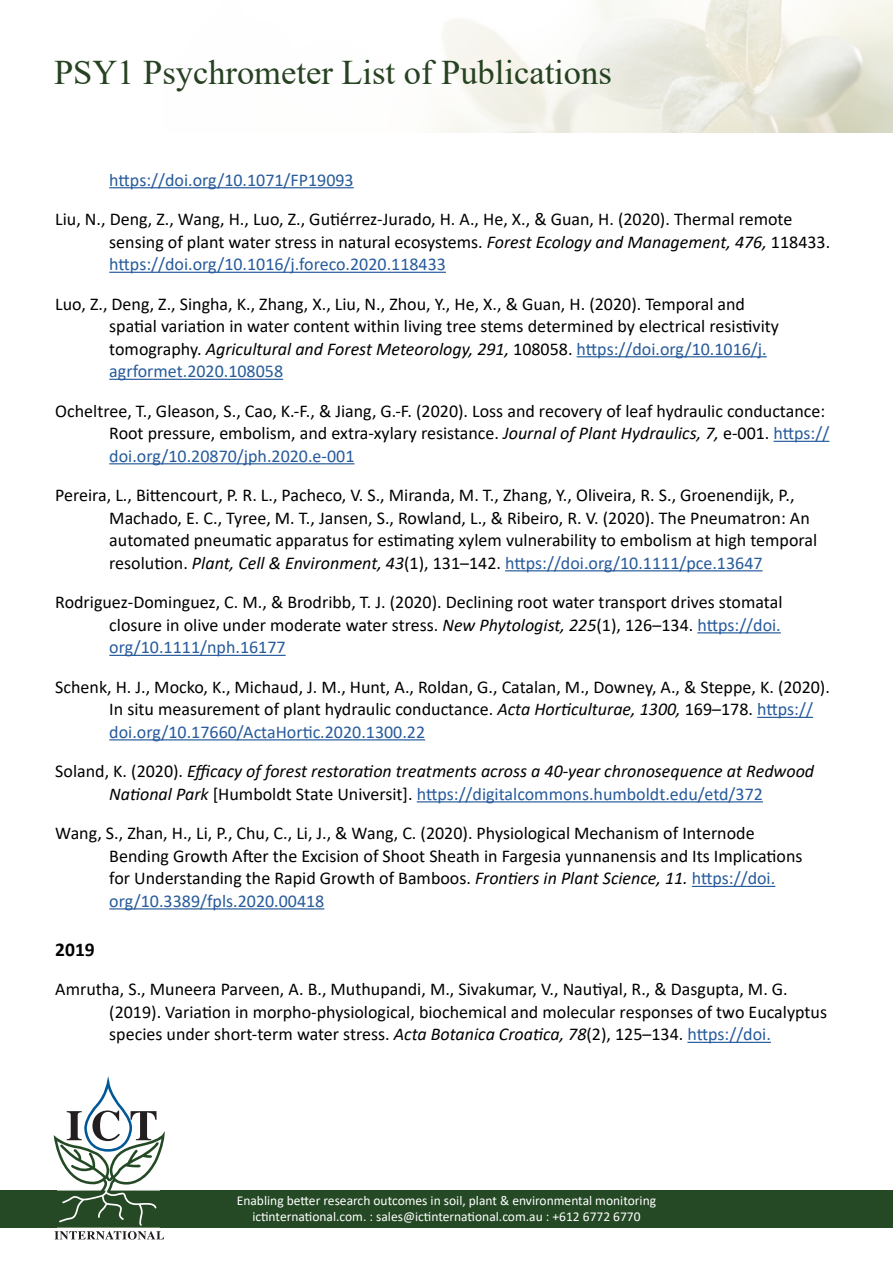
<style>
.page{position:relative;width:893px;height:1263px;background:#fff}
.page>*{position:absolute;margin:0;border:0;box-sizing:border-box;transform-origin:0 0}
.t1{font:34.5px "Times New Roman";color:#264221}
.H2-Body-Bo-not-TOC{font:700 19.5px "Calibri";color:#000}
.t2{font:18px/22.5px "Calibri";color:#000}
.t3{font:italic 18px/22.5px "Calibri";color:#000;text-align:center}
.t4{font:18px "Calibri";color:#275b9b}
.t5{font:13.5px/16.2px "Calibri";color:#fff;text-align:center}
.s1{font-style:italic}
.s2{color:#275b9b}
.s3{font-style:normal}
.s4{font-style:normal;color:#275b9b}
</style>
<div class="page">
<hr style="left:109px;top:187px;width:245px;height:1px;background:#275b9b">
<hr style="left:109px;top:272px;width:337px;height:1px;background:#275b9b">
<hr style="left:577px;top:356px;width:190px;height:1px;background:#275b9b">
<hr style="left:109px;top:379px;width:174px;height:1px;background:#275b9b">
<hr style="left:773px;top:441px;width:56px;height:1px;background:#275b9b">
<hr style="left:109px;top:463px;width:245px;height:1px;background:#275b9b">
<hr style="left:505px;top:570px;width:258px;height:1px;background:#275b9b">
<hr style="left:697px;top:632px;width:84px;height:1px;background:#275b9b">
<hr style="left:109px;top:655px;width:177px;height:1px;background:#275b9b">
<hr style="left:757px;top:717px;width:56px;height:1px;background:#275b9b">
<hr style="left:109px;top:739px;width:316px;height:1px;background:#275b9b">
<hr style="left:417px;top:801px;width:346px;height:1px;background:#275b9b">
<hr style="left:692px;top:886px;width:83px;height:1px;background:#275b9b">
<hr style="left:109px;top:908px;width:215px;height:1px;background:#275b9b">
<hr style="left:687px;top:1042px;width:84px;height:1px;background:#275b9b">
<img style="left:437px;top:0;width:456px;height:132px">
<svg style="left:54px;top:1076px;width:111px;height:163px"></svg>
<div style="left:160px;top:1190px;width:733px;height:38px;background:#244924"></div>
<div style="left:0;top:1190px;width:57px;height:38px;background:#244924"></div>
<h1 class="t1" style="left:54px;top:48px;width:559px">PSY1 Psychrometer List of Publications</h1>
<p class="t4" style="left:109px;top:167px;width:246px">https://doi.org/10.1071/FP19093</p>
<p class="t2" style="left:109px;top:208px;width:722px;text-indent:-54px">Liu, N., Deng, Z., Wang, H., Luo, Z., Gutiérrez-Jurado, H. A., He, X., &amp; Guan, H. (2020). Thermal remote sensing of plant water stress in natural ecosystems. <span class="s1">Forest Ecology and Management, 476,</span> 118433. <span class="s2">https://doi.org/10.1016/j.foreco.2020.118433</span></p>
<p class="t2" style="left:109px;top:292px;width:671px;text-indent:-54px">Luo, Z., Deng, Z., Singha, K., Zhang, X., Liu, N., Zhou, Y., He, X., &amp; Guan, H. (2020). Temporal and spatial variation in water content within living tree stems determined by electrical resistivity tomography. <span class="s1">Agricultural and Forest Meteorology, 291,</span> 108058. <span class="s2">https://doi.org/10.1016/j. agrformet.2020.108058</span></p>
<p class="t2" style="left:109px;top:399px;width:722px;text-indent:-54px">Ocheltree, T., Gleason, S., Cao, K.-F., &amp; Jiang, G.-F. (2020). Loss and recovery of leaf hydraulic conductance:<br>Root pressure, embolism, and extra-xylary resistance. <span class="s1">Journal of Plant Hydraulics, 7,</span> e-001. <span class="s2">https:// doi.org/10.20870/jph.2020.e-001</span></p>
<p class="t2" style="left:109px;top:484px;width:709px;text-indent:-54px">Pereira, L., Bittencourt, P. R. L., Pacheco, V. S., Miranda, M. T., Zhang, Y., Oliveira, R. S., Groenendijk, P., Machado, E. C., Tyree, M. T., Jansen, S., Rowland, L., &amp; Ribeiro, R. V. (2020). The Pneumatron: An automated pneumatic apparatus for estimating xylem vulnerability to embolism at high temporal resolution. <span class="s1">Plant, Cell &amp; Environment, 43</span>(1), 131–142. <span class="s2">https://doi.org/10.1111/pce.13647</span></p>
<p class="t2" style="left:109px;top:591px;width:675px;text-align:justify;text-indent:-54px">Rodriguez-Dominguez, C. M., &amp; Brodribb, T. J. (2020). Declining root water transport drives stomatal closure in olive under moderate water stress. <span class="s1">New Phytologist, 225</span>(1), 126–134. <span class="s2">https://doi. org/10.1111/nph.16177</span></p>
<p class="t2" style="left:109px;top:675px;width:722px;text-indent:-54px">Schenk, H. J., Mocko, K., Michaud, J. M., Hunt, A., Roldan, G., Catalan, M., Downey, A., &amp; Steppe, K. (2020).<br>In situ measurement of plant hydraulic conductance. <span class="s1">Acta Horticulturae, 1300,</span> 169–178. <span class="s2">https:// doi.org/10.17660/ActaHortic.2020.1300.22</span></p>
<p class="t3" style="left:55px;top:759px;width:760px"><span class="s3">Soland, K. (2020).</span> Efficacy of forest restoration treatments across a 40-year chronosequence at Redwood<br>National Park <span class="s3">[Humboldt State Universit].</span> <span class="s4">https://digitalcommons.humboldt.edu/etd/372</span></p>
<p class="t2" style="left:109px;top:822px;width:695px;text-indent:-54px">Wang, S., Zhan, H., Li, P., Chu, C., Li, J., &amp; Wang, C. (2020). Physiological Mechanism of Internode Bending Growth After the Excision of Shoot Sheath in Fargesia yunnanensis and Its Implications for Understanding the Rapid Growth of Bamboos. <span class="s1">Frontiers in Plant Science, 11.</span> <span class="s2">https://doi. org/10.3389/fpls.2020.00418</span></p>
<p class="H2-Body-Bo-not-TOC" style="left:55px;top:935px;width:41px">2019</p>
<p class="t2" style="left:109px;top:978px;width:719px;text-indent:-54px">Amrutha, S., Muneera Parveen, A. B., Muthupandi, M., Sivakumar, V., Nautiyal, R., &amp; Dasgupta, M. G. (2019). Variation in morpho-physiological, biochemical and molecular responses of two Eucalyptus species under short-term water stress. <span class="s1">Acta Botanica Croatica, 78</span>(2), 125–134. <span class="s2">https://doi.</span></p>
<p class="t5" style="left:237px;top:1192px;width:421px">Enabling better research outcomes in soil, plant &amp; environmental monitoring ictinternational.com. : sales@ictinternational.com.au : +612 6772 6770</p>
</div>
